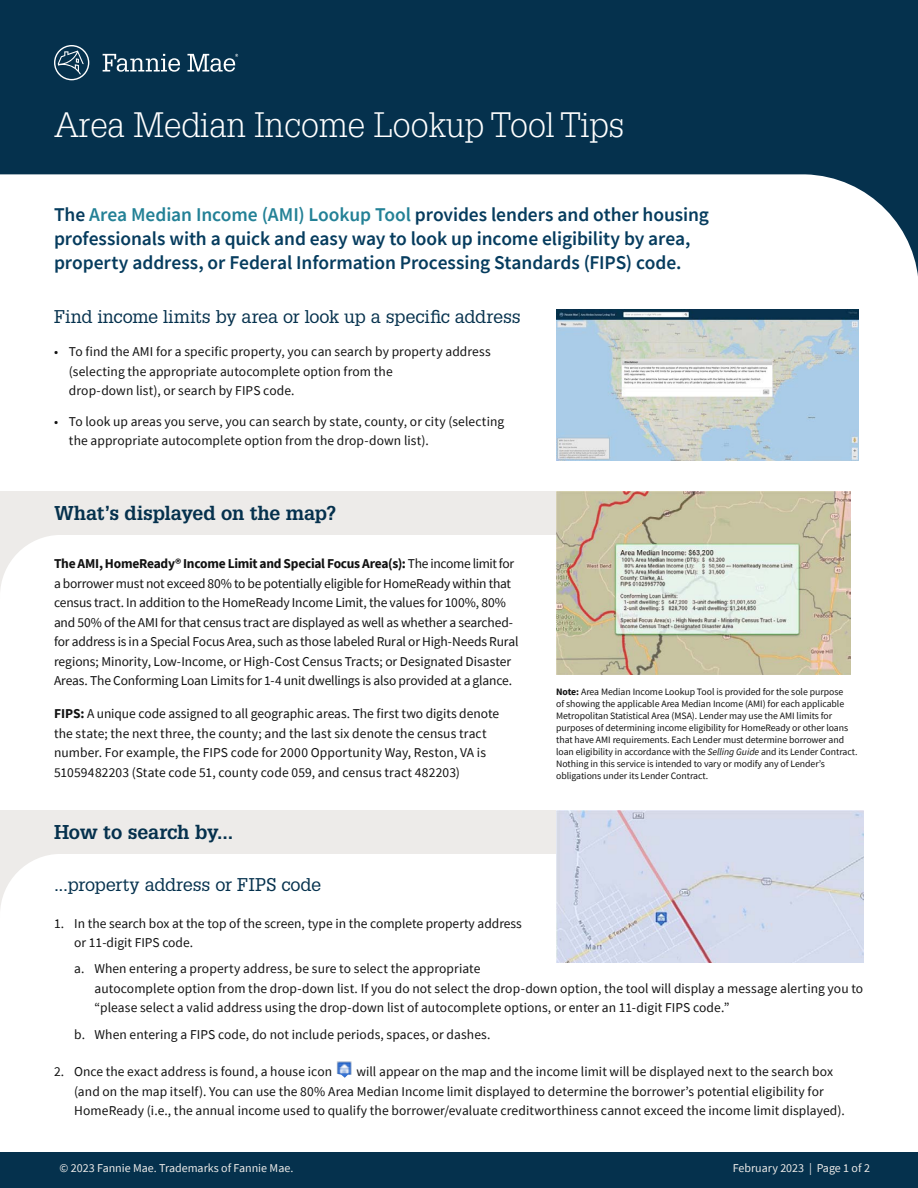
<style>
.page{position:relative;width:918px;height:1188px;background:#fff}
.page>*{position:absolute;margin:0;border:0;box-sizing:border-box;transform-origin:0 0}
.t1{font:300 34.5px "Glypha LT Std";color:#fff}
.t2{font:600 19.5px/24px "Source Sans Pro";letter-spacing:-.005em;color:#063c5e}
.t3{font:700 19.5px "Glypha LT Std";letter-spacing:-.01em;color:#05314d}
.t4{font:18px "Glypha LT Std";letter-spacing:-.005em;color:#05314d}
.t5{font:13.5px/19.5px "Source Sans Pro";letter-spacing:.005em;color:#121212}
.t6{font:13.5px/19.5px "Source Sans Pro";letter-spacing:-.015em;color:#121212}
.t7{font:12px "Source Sans Pro";color:#edebe9}
.t8{font:9.75px/12px "Source Sans Pro";letter-spacing:-.005em;color:#121212}
.s1{color:#238196}
.s2{font-weight:700}
.s3{font-style:italic}
</style>
<div class="page">
<div style="left:0;top:492px;width:570px;height:43px;background:#edebe9"></div>
<svg style="left:0;top:535px;width:53px;height:54px"></svg>
<div style="left:0;top:811px;width:556px;height:43px;background:#edebe9"></div>
<svg style="left:0;top:854px;width:53px;height:54px"></svg>
<img style="left:556px;top:811px;width:308px;height:151px">
<div style="left:0;top:0;width:918px;height:127px;background:#05314d"></div>
<svg style="left:0;top:127px;width:918px;height:149px"></svg>
<svg style="left:54px;top:45px;width:35px;height:35px"></svg>
<svg style="left:103px;top:54px;width:135px;height:18px"></svg>
<div style="left:0;top:1152px;width:918px;height:36px;background:#05314d"></div>
<img style="left:556px;top:492px;width:294px;height:182px">
<img style="left:556px;top:310px;width:303px;height:150px">
<img style="left:337px;top:1061px;width:15px;height:17px">
<h1 class="t1" style="left:54px;top:105px;width:572px">Area Median Income Lookup Tool Tips</h1>
<h2 class="t2" style="left:54px;top:203px;width:657px">The <span class="s1">Area Median Income (AMI) Lookup Tool</span> provides lenders and other housing professionals with a quick and easy way to look up income eligibility by area, property address, or Federal Information Processing Standards (FIPS) code.</h2>
<h3 class="t4" style="left:54px;top:306px;width:468px">Find income limits by area or look up a specific address</h3>
<p class="t5" style="left:69px;top:342px;width:423px;text-indent:-15px">• To find the AMI for a specific property, you can search by property address (selecting the appropriate autocomplete option from the<br>drop-down list), or search by FIPS code.</p>
<p class="t5" style="left:69px;top:411px;width:437px;text-indent:-15px">• To look up areas you serve, you can search by state, county, or city (selecting the appropriate autocomplete option from the drop-down list).</p>
<h2 class="t3" style="left:54px;top:501px;width:284px">What’s displayed on the map?</h2>
<p class="t6" style="left:54px;top:554px;width:466px"><span class="s2">The AMI, HomeReady® Income Limit and Special Focus Area(s):</span> The income limit for a borrower must not exceed 80% to be potentially eligible for HomeReady within that census tract. In addition to the HomeReady Income Limit, the values for 100%, 80% and 50% of the AMI for that census tract are displayed as well as whether a searched&shy;for address is in a Special Focus Area, such as those labeled Rural or High-Needs Rural regions; Minority, Low-Income, or High-Cost Census Tracts; or Designated Disaster Areas. The Conforming Loan Limits for 1-4 unit dwellings is also provided at a glance.</p>
<p class="t5" style="left:54px;top:704px;width:447px"><span class="s2">FIPS:</span> A unique code assigned to all geographic areas. The first two digits denote the state; the next three, the county; and the last six denote the census tract number. For example, the FIPS code for 2000 Opportunity Way, Reston, VA is 51059482203 (State code 51, county code 059, and census tract 482203)</p>
<h2 class="t3" style="left:54px;top:820px;width:181px">How to search by...</h2>
<h3 class="t4" style="left:54px;top:874px;width:269px">...property address or FIPS code</h3>
<p class="t8" style="left:556px;top:685px;width:303px"><span class="s2">Note:</span> Area Median Income Lookup Tool is provided for the sole purpose<br>of showing the applicable Area Median Income (AMI) for each applicable Metropolitan Statistical Area (MSA). Lender may use the AMI limits for purposes of determining income eligibility for HomeReady or other loans that have AMI requirements. Each Lender must determine borrower and loan eligibility in accordance with the <span class="s3">Selling Guide</span> and its Lender Contract.<br>Nothing in this service is intended to vary or modify any of Lender’s obligations under its Lender Contract.</p>
<p class="t5" style="left:74px;top:913px;width:449px;text-indent:-20px">1. In the search box at the top of the screen, type in the complete property address or 11-digit FIPS code.</p>
<p class="t5" style="left:94px;top:959px;width:770px;text-indent:-20px">a. When entering a property address, be sure to select the appropriate<br>autocomplete option from the drop-down list. If you do not select the drop-down option, the tool will display a message alerting you to “please select a valid address using the drop-down list of autocomplete options, or enter an 11-digit FIPS code.”</p>
<p class="t5" style="left:74px;top:1024px;width:418px">b. When entering a FIPS code, do not include periods, spaces, or dashes.</p>
<p class="t5" style="left:54px;top:1062px;width:280px">2. Once the exact address is found, a house icon</p>
<p class="t5" style="left:74px;top:1062px;width:772px;text-indent:282px">will appear on the map and the income limit will be displayed next to the search box (and on the map itself). You can use the 80% Area Median Income limit displayed to determine the borrower’s potential eligibility for<br>HomeReady (i.e., the annual income used to qualify the borrower/evaluate creditworthiness cannot exceed the income limit displayed).</p>
<p class="t7" style="left:60px;top:1161px;width:235px">© 2023 Fannie Mae. Trademarks of Fannie Mae.</p>
<p class="t7" style="left:733px;top:1161px;width:139px">February 2023 | Page 1 of 2</p>
</div>
